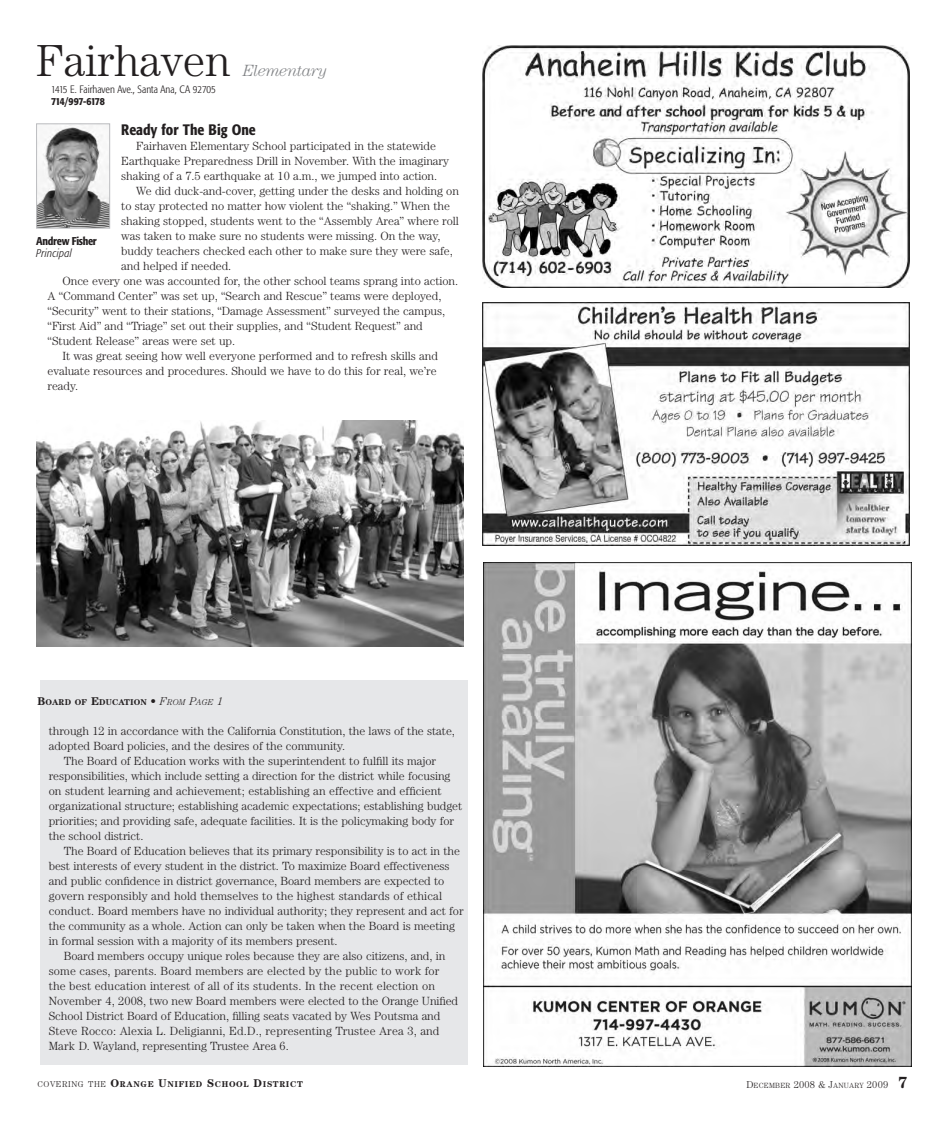
<style>
.page{position:relative;width:945px;height:1125px;background:#fff}
.page>*{position:absolute;margin:0;border:0;box-sizing:border-box;transform-origin:0 0}
.t1{font:300 45px "Century";color:#231f20}
.t2{font:italic 300 16.25px "Century";letter-spacing:-.02em;color:#808285}
.t3{font:500 condensed 15px "Formata";color:#231f20}
.t4{font:300 11.88px "Century";letter-spacing:-.005em;color:#231f20}
.t5{font:500 condensed 11.25px "Formata";letter-spacing:-.03em;color:#231f20}
.t6{font:italic 300 condensed 11.25px "Formata";letter-spacing:.02em;color:#231f20}
.t7{font:300 condensed 10.62px "Formata";color:#231f20}
.t8{font:500 condensed 10.62px "Formata";letter-spacing:-.07em;color:#231f20}
.t9{font:700 8.5px "Century";letter-spacing:.075em;color:#231f20}
.t10{font:700 8.5px "Century";letter-spacing:.015em;color:#231f20}
.t11{font:300 7.5px "Century";letter-spacing:.03em;color:#231f20}
.s1{font-size:11.25px}
.s2{font-weight:300;font-style:italic;font-size:11.25px}
.s3{font-weight:300;font-style:italic}
.s4{font-weight:300}
.s5{font-size:10px}
.s6{font-weight:700;font-size:16.25px}
</style>
<div class="page">
<img style="left:484px;top:563px;width:427px;height:504px">
<img style="left:38px;top:126px;width:70px;height:101px">
<div style="left:36px;top:124px;width:74px;height:105px;border:1px solid #bcbdc0"></div>
<img style="left:37px;top:420px;width:427px;height:227px">
<div style="left:40px;top:680px;width:428px;height:385px;background:#e6e7e9"></div>
<img style="left:482px;top:45px;width:428px;height:243px">
<img style="left:482px;top:302px;width:428px;height:243px">
<h1 class="t1" style="left:36px;top:45px;width:196px">Fairhaven</h1>
<h2 class="t2" style="left:243px;top:65px;width:86px">Elementary</h2>
<p class="t7" style="left:51px;top:86px;width:166px">1415 E. Fairhaven Ave., Santa Ana, CA 92705</p>
<p class="t8" style="left:51px;top:97px;width:55px">714/997-6178</p>
<p class="t3" style="left:121px;top:124px;width:136px">Ready for The Big One</p>
<p class="t4" style="left:136px;top:142px;width:301px">Fairhaven Elementary School participated in the statewide</p>
<p class="t4" style="left:121px;top:157px;width:329px">Earthquake Preparedness Drill in November. With the imaginary</p>
<p class="t4" style="left:121px;top:172px;width:318px">shaking of a 7.5 earthquake at 10 a.m., we jumped into action.</p>
<p class="t4" style="left:136px;top:187px;width:324px">We did duck-and-cover, getting under the desks and holding on</p>
<p class="t4" style="left:121px;top:202px;width:330px">to stay protected no matter how violent the “shaking.” When the</p>
<p class="t4" style="left:121px;top:217px;width:339px">shaking stopped, students went to the “Assembly Area” where roll</p>
<p class="t4" style="left:121px;top:232px;width:321px">was taken to make sure no students were missing. On the way,</p>
<p class="t4" style="left:121px;top:247px;width:333px">buddy teachers checked each other to make sure they were safe,</p>
<p class="t4" style="left:121px;top:262px;width:112px">and helped if needed.</p>
<p class="t4" style="left:62px;top:277px;width:397px">Once every one was accounted for, the other school teams sprang into action.</p>
<p class="t4" style="left:47px;top:292px;width:395px">A “Command Center” was set up, “Search and Rescue” teams were deployed,</p>
<p class="t4" style="left:47px;top:307px;width:399px">“Security” went to their stations, “Damage Assessment” surveyed the campus,</p>
<p class="t4" style="left:47px;top:322px;width:377px">“First Aid” and “Triage” set out their supplies, and “Student Request” and</p>
<p class="t4" style="left:47px;top:337px;width:189px">“Student Release” areas were set up.</p>
<p class="t4" style="left:62px;top:352px;width:377px">It was great seeing how well everyone performed and to refresh skills and</p>
<p class="t4" style="left:47px;top:367px;width:391px">evaluate resources and procedures. Should we have to do this for real, we’re</p>
<p class="t4" style="left:47px;top:382px;width:32px">ready.</p>
<p class="t5" style="left:36px;top:236px;width:62px">Andrew Fisher</p>
<p class="t6" style="left:36px;top:249px;width:37px">Principal</p>
<p class="t10" style="left:38px;top:699px;width:187px"><span class="s1">B</span>OARD OF <span class="s1">E</span>DUCATION <span class="s2">• F</span><span class="s3">ROM</span> <span class="s2">P</span><span class="s3">AGE</span> <span class="s2">1</span></p>
<p class="t4" style="left:49px;top:727px;width:408px">through 12 in accordance with the California Constitution, the laws of the state,</p>
<p class="t4" style="left:49px;top:742px;width:298px">adopted Board policies, and the desires of the community.</p>
<p class="t4" style="left:64px;top:757px;width:374px">The Board of Education works with the superintendent to fulfill its major</p>
<p class="t4" style="left:49px;top:772px;width:403px">responsibilities, which include setting a direction for the district while focusing</p>
<p class="t4" style="left:49px;top:787px;width:394px">on student learning and achievement; establishing an effective and efficient</p>
<p class="t4" style="left:49px;top:802px;width:415px">organizational structure; establishing academic expectations; establishing budget</p>
<p class="t4" style="left:49px;top:817px;width:407px">priorities; and providing safe, adequate facilities. It is the policymaking body for</p>
<p class="t4" style="left:49px;top:832px;width:96px">the school district.</p>
<p class="t4" style="left:64px;top:847px;width:398px">The Board of Education believes that its primary responsibility is to act in the</p>
<p class="t4" style="left:49px;top:862px;width:402px">best interests of every student in the district. To maximize Board effectiveness</p>
<p class="t4" style="left:49px;top:877px;width:397px">and public confidence in district governance, Board members are expected to</p>
<p class="t4" style="left:49px;top:892px;width:395px">govern responsibly and hold themselves to the highest standards of ethical</p>
<p class="t4" style="left:49px;top:907px;width:416px">conduct. Board members have no individual authority; they represent and act for</p>
<p class="t4" style="left:49px;top:922px;width:408px">the community as a whole. Action can only be taken when the Board is meeting</p>
<p class="t4" style="left:49px;top:937px;width:290px">in formal session with a majority of its members present.</p>
<p class="t4" style="left:64px;top:952px;width:383px">Board members occupy unique roles because they are also citizens, and, in</p>
<p class="t4" style="left:49px;top:967px;width:392px">some cases, parents. Board members are elected by the public to work for</p>
<p class="t4" style="left:49px;top:982px;width:388px">the best education interest of all of its students. In the recent election on</p>
<p class="t4" style="left:49px;top:997px;width:411px">November 4, 2008, two new Board members were elected to the Orange Unified</p>
<p class="t4" style="left:49px;top:1012px;width:393px">School District Board of Education, filling seats vacated by Wes Poutsma and</p>
<p class="t4" style="left:49px;top:1027px;width:392px">Steve Rocco: Alexia L. Deligianni, Ed.D., representing Trustee Area 3, and</p>
<p class="t4" style="left:49px;top:1042px;width:242px">Mark D. Wayland, representing Trustee Area 6.</p>
<p class="t9" style="left:38px;top:1081px;width:267px"><span class="s4">COVERING THE</span> <span class="s1">O</span>RANGE <span class="s1">U</span>NIFIED <span class="s1">S</span>CHOOL <span class="s1">D</span>ISTRICT</p>
<p class="t11" style="left:746px;top:1083px;width:163px"><span class="s5">D</span>ECEMBER <span class="s5">2008 &amp; J</span>ANUARY <span class="s5">2009</span> <span class="s6">7</span></p>
</div>
